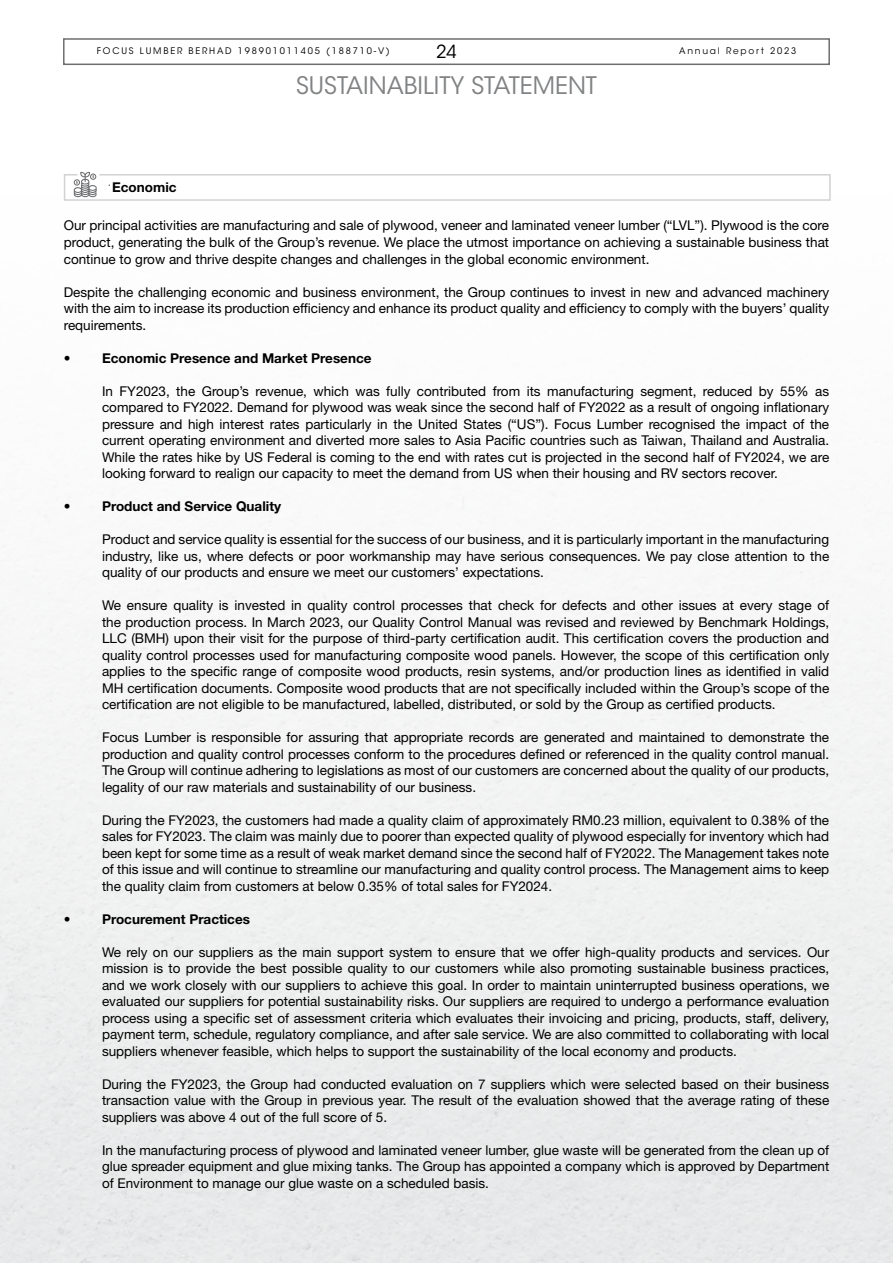
<style>
.page{position:relative;width:893px;height:1263px;background:#fff}
.page>*{position:absolute;margin:0;border:0;box-sizing:border-box;transform-origin:0 0}
.t1{font:24px "ITC Avant Garde Std";color:#808284}
.t2{font:18px "ITC Avant Garde Std";color:#000}
.t3{font:13.5px/16.5px "Helvetica Neue LT Std";color:#000;text-align:justify}
.t4{font:700 13.5px "Helvetica Neue LT Std";color:#000}
.t5{font:9px "ITC Avant Garde Std";letter-spacing:.2em;color:#000}
</style>
<div class="page">
<div style="left:63px;top:38px;width:767px;height:27px;border:2px solid #6d6e70"></div>
<svg style="left:63px;top:172px;width:768px;height:29px"></svg>
<h2 class="t2" style="left:436px;top:41px;width:22px">24</h2>
<p class="t5" style="left:97px;top:45px;width:295px">FOCUS LUMBER BERHAD 198901011405 (188710-V)</p>
<p class="t5" style="left:679px;top:45px;width:119px">Annual Report 2023</p>
<h1 class="t1" style="left:296px;top:71px;width:302px">SUSTAINABILITY STATEMENT</h1>
<p class="t4" style="left:112px;top:179px;width:66px">Economic</p>
<p class="t3" style="left:64px;top:217px;width:767px">Our principal activities are manufacturing and sale of plywood, veneer and laminated veneer lumber (“LVL”). Plywood is the core product, generating the bulk of the Group’s revenue. We place the utmost importance on achieving a sustainable business that continue to grow and thrive despite changes and challenges in the global economic environment.</p>
<p class="t3" style="left:64px;top:283px;width:767px">Despite the challenging economic and business environment, the Group continues to invest in new and advanced machinery with the aim to increase its production efficiency and enhance its product quality and efficiency to comply with the buyers’ quality requirements.</p>
<p class="t4" style="left:64px;top:349px;width:309px">• Economic Presence and Market Presence</p>
<p class="t3" style="left:102px;top:382px;width:729px">In FY2023, the Group’s revenue, which was fully contributed from its manufacturing segment, reduced by 55% as compared to FY2022. Demand for plywood was weak since the second half of FY2022 as a result of ongoing inflationary pressure and high interest rates particularly in the United States (“US”). Focus Lumber recognised the impact of the current operating environment and diverted more sales to Asia Pacific countries such as Taiwan, Thailand and Australia.<br>While the rates hike by US Federal is coming to the end with rates cut is projected in the second half of FY2024, we are looking forward to realign our capacity to meet the demand from US when their housing and RV sectors recover.</p>
<p class="t4" style="left:64px;top:498px;width:219px">• Product and Service Quality</p>
<p class="t3" style="left:102px;top:531px;width:729px">Product and service quality is essential for the success of our business, and it is particularly important in the manufacturing industry, like us, where defects or poor workmanship may have serious consequences. We pay close attention to the quality of our products and ensure we meet our customers’ expectations.</p>
<p class="t3" style="left:102px;top:597px;width:729px">We ensure quality is invested in quality control processes that check for defects and other issues at every stage of the production process. In March 2023, our Quality Control Manual was revised and reviewed by Benchmark Holdings, LLC (BMH) upon their visit for the purpose of third-party certification audit. This certification covers the production and quality control processes used for manufacturing composite wood panels. However, the scope of this certification only applies to the specific range of composite wood products, resin systems, and/or production lines as identified in valid MH certification documents. Composite wood products that are not specifically included within the Group’s scope of the certification are not eligible to be manufactured, labelled, distributed, or sold by the Group as certified products.</p>
<p class="t3" style="left:102px;top:729px;width:729px">Focus Lumber is responsible for assuring that appropriate records are generated and maintained to demonstrate the production and quality control processes conform to the procedures defined or referenced in the quality control manual.<br>The Group will continue adhering to legislations as most of our customers are concerned about the quality of our products, legality of our raw materials and sustainability of our business.</p>
<p class="t3" style="left:102px;top:811px;width:729px">During the FY2023, the customers had made a quality claim of approximately RM0.23 million, equivalent to 0.38% of the sales for FY2023. The claim was mainly due to poorer than expected quality of plywood especially for inventory which had been kept for some time as a result of weak market demand since the second half of FY2022. The Management takes note of this issue and will continue to streamline our manufacturing and quality control process. The Management aims to keep the quality claim from customers at below 0.35% of total sales for FY2024.</p>
<p class="t4" style="left:64px;top:910px;width:188px">• Procurement Practices</p>
<p class="t3" style="left:102px;top:943px;width:729px">We rely on our suppliers as the main support system to ensure that we offer high-quality products and services. Our mission is to provide the best possible quality to our customers while also promoting sustainable business practices, and we work closely with our suppliers to achieve this goal. In order to maintain uninterrupted business operations, we evaluated our suppliers for potential sustainability risks. Our suppliers are required to undergo a performance evaluation process using a specific set of assessment criteria which evaluates their invoicing and pricing, products, staff, delivery, payment term, schedule, regulatory compliance, and after sale service. We are also committed to collaborating with local suppliers whenever feasible, which helps to support the sustainability of the local economy and products.</p>
<p class="t3" style="left:102px;top:1075px;width:729px">During the FY2023, the Group had conducted evaluation on 7 suppliers which were selected based on their business transaction value with the Group in previous year. The result of the evaluation showed that the average rating of these suppliers was above 4 out of the full score of 5.</p>
<p class="t3" style="left:102px;top:1141px;width:729px">In the manufacturing process of plywood and laminated veneer lumber, glue waste will be generated from the clean up of glue spreader equipment and glue mixing tanks. The Group has appointed a company which is approved by Department of Environment to manage our glue waste on a scheduled basis.</p>
</div>
